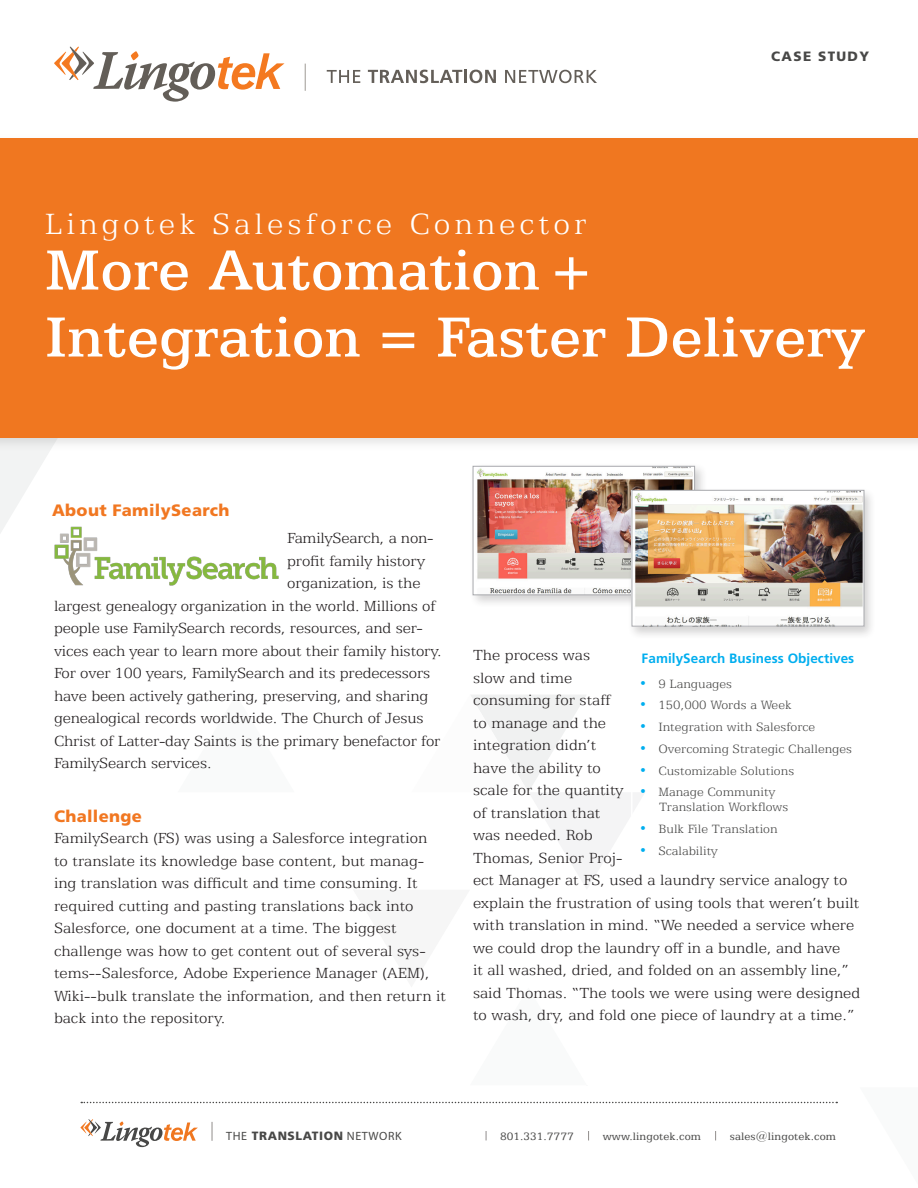
<style>
.page{position:relative;width:918px;height:1188px;background:#fff}
.page>*{position:absolute;margin:0;border:0;box-sizing:border-box;transform-origin:0 0}
.t1{font:500 63.75px "Egyptian 505 BT";letter-spacing:.005em;color:#fff}
.t2{font:300 33px "Egyptian 505 BT";letter-spacing:.12em;color:#fff}
.t3{font:300 16.5px/22.5px "Egyptian 505 BT";color:#231f20}
.Sub-titles{font:900 16.5px "Frutiger";letter-spacing:.02em;color:#f17721}
.Bullet_points{font:300 13.5px "Egyptian 505 BT";color:#474746}
.Bullet_Box_Titles{font:700 13.5px "Frutiger";letter-spacing:.005em;color:#00aeef}
.t4{font:900 13.5px "Frutiger LT Std";letter-spacing:.1em;color:#484847}
.t5{font:12px "Egyptian 505 BT";letter-spacing:.01em;color:#484847}
.t6{font:900 12px "Frutiger LT Std";letter-spacing:.05em;color:#484847}
.s1{font-weight:700;font-size:54.3px}
.s2{color:#00aeef}
.s3{font-weight:300}
</style>
<div class="page">
<svg style="left:0;top:451px;width:49px;height:82px"></svg>
<svg style="left:471px;top:695px;width:173px;height:193px"></svg>
<svg style="left:81px;top:1102px;width:756px;height:1px"></svg>
<svg style="left:80px;top:1119px;width:118px;height:28px"></svg>
<svg style="left:212px;top:1122px;width:1px;height:19px"></svg>
<div style="left:0;top:135px;width:918px;height:316px;background:linear-gradient(to right,#f3f3f3,#f7f7f7)"></div>
<div style="left:0;top:138px;width:918px;height:300px;background:#f07720"></div>
<svg style="left:54px;top:47px;width:231px;height:55px"></svg>
<svg style="left:327px;top:70px;width:33px;height:13px"></svg>
<svg style="left:368px;top:70px;width:128px;height:13px"></svg>
<svg style="left:505px;top:70px;width:92px;height:13px"></svg>
<svg style="left:305px;top:64px;width:1px;height:27px"></svg>
<img style="left:54px;top:526px;width:225px;height:60px">
<div style="left:469px;top:463px;width:239px;height:145px;background:#231f20;opacity:.2"></div>
<img style="left:475px;top:468px;width:218px;height:125px">
<div style="left:473px;top:466px;width:222px;height:129px;border:1px solid #a8a9ad"></div>
<div style="left:628px;top:487px;width:249px;height:153px;background:#231f20;opacity:.2"></div>
<img style="left:634px;top:492px;width:228px;height:132px">
<div style="left:632px;top:490px;width:232px;height:136px;border:1px solid #a8a9ad"></div>
<p class="t4" style="left:771px;top:48px;width:99px">CASE STUDY</p>
<p class="t2" style="left:45px;top:205px;width:543px">Lingotek Salesforce Connector</p>
<p class="t1" style="left:45px;top:233px;width:550px">More Automation <span class="s1">+</span></p>
<p class="t1" style="left:45px;top:300px;width:821px">Integration <span class="s1">=</span> Faster Delivery</p>
<p class="Sub-titles" style="left:52px;top:500px;width:179px">About FamilySearch</p>
<p class="t3" style="left:287px;top:527px;width:148px">FamilySearch, a non-</p>
<p class="t3" style="left:287px;top:549px;width:139px">profit family history</p>
<p class="t3" style="left:287px;top:572px;width:135px">organization, is the</p>
<p class="t3" style="left:54px;top:594px;width:383px">largest genealogy organization in the world. Millions of</p>
<p class="t3" style="left:54px;top:617px;width:370px">people use FamilySearch records, resources, and ser-</p>
<p class="t3" style="left:54px;top:639px;width:389px">vices each year to learn more about their family history.</p>
<p class="t3" style="left:54px;top:662px;width:378px">For over 100 years, FamilySearch and its predecessors</p>
<p class="t3" style="left:54px;top:684px;width:376px">have been actively gathering, preserving, and sharing</p>
<p class="t3" style="left:54px;top:707px;width:371px">genealogical records worldwide. The Church of Jesus</p>
<p class="t3" style="left:54px;top:729px;width:388px">Christ of Latter-day Saints is the primary benefactor for</p>
<p class="t3" style="left:54px;top:752px;width:159px">FamilySearch services.</p>
<p class="Sub-titles" style="left:54px;top:806px;width:89px">Challenge</p>
<p class="t3" style="left:54px;top:827px;width:394px">FamilySearch (FS) was using a Salesforce integration<br>to translate its knowledge base content, but manag&shy;ing translation was difficult and time consuming. It required cutting and pasting translations back into Salesforce, one document at a time. The biggest challenge was how to get content out of several sys&shy;tems--Salesforce, Adobe Experience Manager (AEM), Wiki--bulk translate the information, and then return it back into the repository.</p>
<p class="t3" style="left:473px;top:644px;width:389px">The process was<br>slow and time<br>consuming for staff<br>to manage and the<br>integration didn’t<br>have the ability to<br>scale for the quantity<br>of translation that<br>was needed. Rob<br>Thomas, Senior Proj-<br>ect Manager at FS, used a laundry service analogy to explain the frustration of using tools that weren’t built with translation in mind. “We needed a service where we could drop the laundry off in a bundle, and have<br>it all washed, dried, and folded on an assembly line,” said Thomas. “The tools we were using were designed to wash, dry, and fold one piece of laundry at a time.”</p>
<p class="Bullet_Box_Titles" style="left:642px;top:650px;width:214px">FamilySearch Business Objectives</p>
<p class="Bullet_points" style="left:639px;top:676px;width:94px"><span class="s2">•</span> 9 Languages</p>
<p class="Bullet_points" style="left:639px;top:697px;width:154px"><span class="s2">•</span> 150,000 Words a Week</p>
<p class="Bullet_points" style="left:639px;top:719px;width:178px"><span class="s2">•</span> Integration with Salesforce</p>
<p class="Bullet_points" style="left:639px;top:741px;width:214px"><span class="s2">•</span> Overcoming Strategic Challenges</p>
<p class="Bullet_points" style="left:639px;top:763px;width:156px"><span class="s2">•</span> Customizable Solutions</p>
<p class="Bullet_points" style="left:639px;top:784px;width:137px"><span class="s2">•</span> Manage Community</p>
<p class="Bullet_points" style="left:659px;top:799px;width:131px">Translation Workflows</p>
<p class="Bullet_points" style="left:639px;top:821px;width:140px"><span class="s2">•</span> Bulk File Translation</p>
<p class="Bullet_points" style="left:639px;top:843px;width:80px"><span class="s2">•</span> Scalability</p>
<p class="t6" style="left:226px;top:1129px;width:177px"><span class="s3">THE</span> TRANSLATION <span class="s3">NETWORK</span></p>
<p class="t5" style="left:500px;top:1129px;width:75px">801.331.7777</p>
<p class="t5" style="left:603px;top:1129px;width:100px">www.lingotek.com</p>
<p class="t5" style="left:730px;top:1129px;width:108px">sales@lingotek.com</p>
</div>
